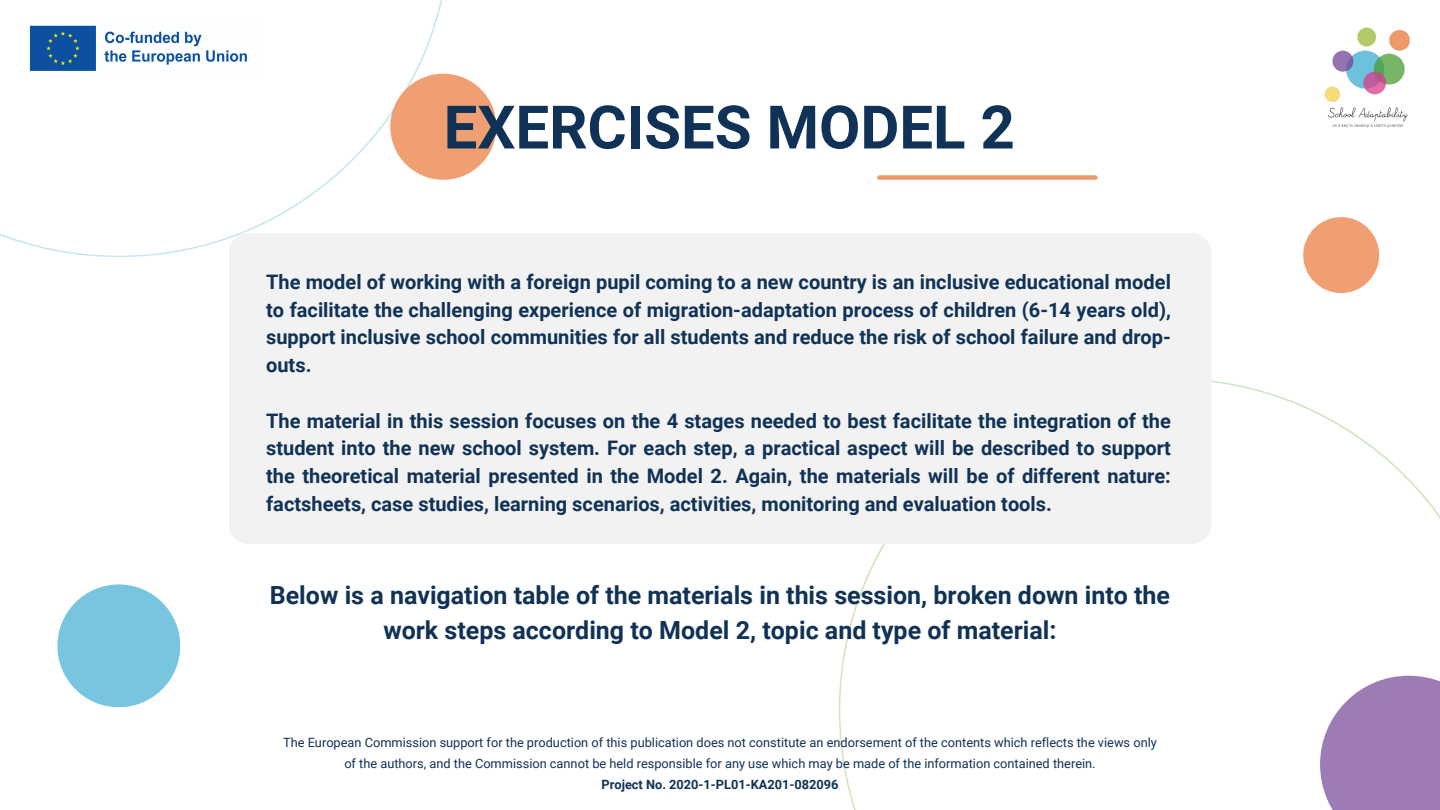
<style>
.page{position:relative;width:1440px;height:810px;background:#fff}
.page>*{position:absolute;margin:0;border:0;box-sizing:border-box;transform-origin:0 0}
.t1{font:700 60px "Roboto";color:#0f3256}
.t2{font:700 25px/34.5px "Roboto";color:#0f3256;text-align:center}
.t3{font:700 20px/27.8px "Roboto";color:#0f3256;text-align:justify}
.t4{font:12.8px/21px "Roboto";color:#0f3256;text-align:center}
.t5{font:700 12.8px "Roboto";color:#0f3256}
</style>
<div class="page">
<svg style="left:839px;top:380px;width:601px;height:430px"></svg>
<svg style="left:0;top:0;width:451px;height:257px"></svg>
<div style="left:229px;top:233px;width:982px;height:311px;background:#f2f2f2;border-radius:20px"></div>
<div style="left:390px;top:74px;width:106px;height:106px;background:#f09f73;border-radius:50%"></div>
<img style="left:28px;top:24px;width:236px;height:49px">
<img style="left:1324px;top:27px;width:86px;height:101px">
<div style="left:879px;top:175px;width:216px;height:5px;background:#ef9869"></div>
<div style="left:1303px;top:217px;width:76px;height:76px;background:#f09f73;border-radius:50%"></div>
<div style="left:57px;top:584px;width:123px;height:123px;background:#77c5df;border-radius:50%"></div>
<svg style="left:1320px;top:676px;width:120px;height:134px;background:#a98cbe"></svg>
<p class="t1" style="left:444px;top:93px;width:573px">EXERCISES MODEL 2</p>
<p class="t3" style="left:266px;top:268px;width:906px">The model of working with a foreign pupil coming to a new country is an inclusive educational model to facilitate the challenging experience of migration-adaptation process of children (6-14 years old), support inclusive school communities for all students and reduce the risk of school failure and drop&shy;outs.</p>
<p class="t3" style="left:266px;top:407px;width:906px">The material in this session focuses on the 4 stages needed to best facilitate the integration of the student into the new school system. For each step, a practical aspect will be described to support the theoretical material presented in the Model 2. Again, the materials will be of different nature: factsheets, case studies, learning scenarios, activities, monitoring and evaluation tools.</p>
<p class="t2" style="left:270px;top:578px;width:902px">Below is a navigation table of the materials in this session, broken down into the work steps according to Model 2, topic and type of material:</p>
<p class="t4" style="left:283px;top:732px;width:875px">The European Commission support for the production of this publication does not constitute an endorsement of the contents which reflects the views only of the authors, and the Commission cannot be held responsible for any use which may be made of the information contained therein.</p>
<p class="t5" style="left:602px;top:777px;width:238px">Project No. 2020-1-PL01-KA201-082096</p>
</div>
